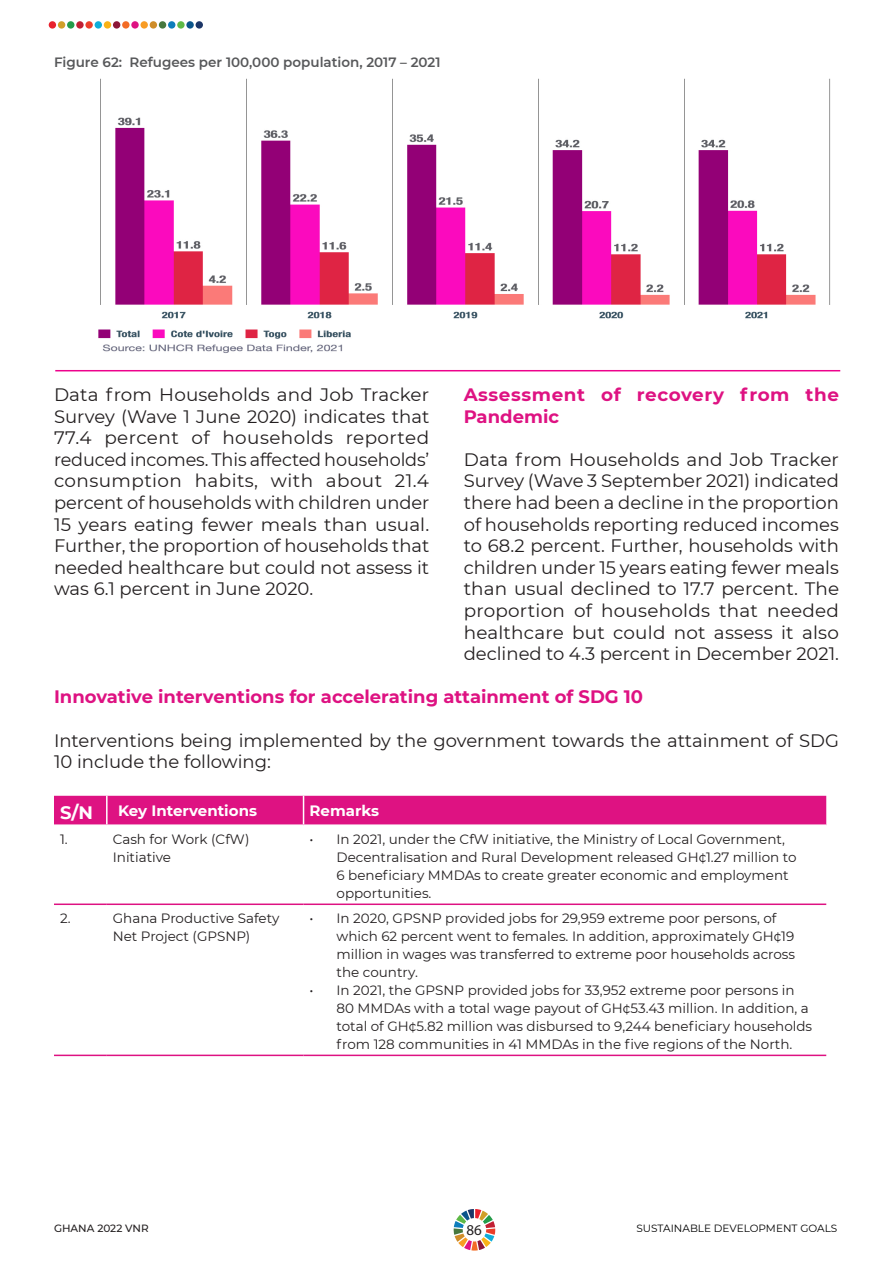
<style>
.page{position:relative;width:893px;height:1263px;background:#fff}
.page>*{position:absolute;margin:0;border:0;box-sizing:border-box;transform-origin:0 0}
.body_copy{font:18px/21.6px "Montserrat";color:#231f20;text-align:justify}
.single_column{font:18px/21.6px "Montserrat";color:#231f20}
.interventions{font:700 18px "Montserrat";color:#de1282}
.body_copy-2{font:700 18px/21.6px "Montserrat";letter-spacing:.03em;color:#de1282}
.body_copy-3{font:700 18px "Montserrat";color:#fff}
.t1{font:700 15px "Montserrat";color:#fff}
.t2{font:15px "Myriad Pro";color:#231f20}
.tables_N_figures{font:13.5px/18px "Montserrat";color:#231f20}
.tables_N_figures-2{font:600 13.5px "Montserrat";color:#57585a}
.t3{font:10.5px "Montserrat";color:#000}
.t4{font:500 10.5px "Montserrat";color:#231f20}
</style>
<div class="page">
<div style="left:49px;top:21px;width:7px;height:8px;background:#e8222e;border-radius:50%"></div>
<div style="left:58px;top:21px;width:7px;height:8px;background:#d09f29;border-radius:50%"></div>
<div style="left:67px;top:21px;width:7px;height:8px;background:#249b49;border-radius:50%"></div>
<div style="left:76px;top:21px;width:8px;height:8px;background:#c11f33;border-radius:50%"></div>
<div style="left:85px;top:21px;width:8px;height:8px;background:#ec3e2a;border-radius:50%"></div>
<div style="left:95px;top:21px;width:7px;height:8px;background:#10add9;border-radius:50%"></div>
<div style="left:104px;top:21px;width:7px;height:8px;background:#f9b317;border-radius:50%"></div>
<div style="left:113px;top:21px;width:7px;height:8px;background:#8d1738;border-radius:50%"></div>
<div style="left:122px;top:21px;width:8px;height:8px;background:#f36c26;border-radius:50%"></div>
<div style="left:131px;top:21px;width:8px;height:8px;background:#de1282;border-radius:50%"></div>
<div style="left:140px;top:21px;width:8px;height:8px;background:#f89c24;border-radius:50%"></div>
<div style="left:150px;top:21px;width:7px;height:8px;background:#cf8d29;border-radius:50%"></div>
<div style="left:159px;top:21px;width:7px;height:8px;background:#47783e;border-radius:50%"></div>
<div style="left:168px;top:21px;width:7px;height:8px;background:#0d7dbb;border-radius:50%"></div>
<div style="left:177px;top:21px;width:8px;height:8px;background:#5eb946;border-radius:50%"></div>
<div style="left:186px;top:21px;width:8px;height:8px;background:#0b558a;border-radius:50%"></div>
<div style="left:196px;top:21px;width:7px;height:8px;background:#1c3667;border-radius:50%"></div>
<svg style="left:454px;top:1209px;width:41px;height:41px"></svg>
<img style="left:98px;top:78px;width:733px;height:275px">
<hr style="left:54px;top:903px;width:53px;height:2px;background:#de1282">
<hr style="left:107px;top:903px;width:197px;height:2px;background:#de1282">
<hr style="left:304px;top:903px;width:522px;height:2px;background:#de1282">
<hr style="left:54px;top:1054px;width:53px;height:2px;background:#de1282">
<hr style="left:107px;top:1054px;width:197px;height:2px;background:#de1282">
<hr style="left:304px;top:1054px;width:522px;height:2px;background:#de1282">
<div style="left:54px;top:796px;width:772px;height:28px;background:#de1282"></div>
<hr style="left:55px;top:370px;width:785px;height:1px;background:#ed028c">
<p class="tables_N_figures-2" style="left:54px;top:53px;width:388px">Figure 62: Refugees per 100,000 population, 2017 – 2021</p>
<p class="body_copy" style="left:54px;top:383px;width:377px">Data from Households and Job Tracker Survey (Wave 1 June 2020) indicates that 77.4 percent of households reported reduced incomes. This affected households’ consumption habits, with about 21.4 percent of households with children under 15 years eating fewer meals than usual.<br>Further, the proportion of households that needed healthcare but could not assess it was 6.1 percent in June 2020.</p>
<p class="body_copy-2" style="left:464px;top:383px;width:377px">Assessment of recovery from the<br>Pandemic</p>
<p class="body_copy" style="left:464px;top:448px;width:377px">Data from Households and Job Tracker Survey (Wave 3 September 2021) indicated there had been a decline in the proportion of households reporting reduced incomes to 68.2 percent. Further, households with children under 15 years eating fewer meals than usual declined to 17.7 percent. The proportion of households that needed healthcare but could not assess it also declined to 4.3 percent in December 2021.</p>
<p class="interventions" style="left:54px;top:684px;width:591px">Innovative interventions for accelerating attainment of SDG 10</p>
<p class="single_column" style="left:54px;top:729px;width:786px">Interventions being implemented by the government towards the attainment of SDG<br>10 include the following:</p>
<p class="body_copy-3" style="left:60px;top:800px;width:35px">S/N</p>
<p class="t1" style="left:118px;top:800px;width:140px">Key Interventions</p>
<p class="t1" style="left:310px;top:800px;width:71px">Remarks</p>
<p class="tables_N_figures" style="left:60px;top:830px;width:9px">1.</p>
<p class="tables_N_figures" style="left:113px;top:830px;width:138px">Cash for Work (CfW)<br>Initiative</p>
<p class="tables_N_figures" style="left:337px;top:830px;width:462px;text-indent:-27px">• In 2021, under the CfW initiative, the Ministry of Local Government, Decentralisation and Rural Development released GH¢1.27 million to 6 beneficiary MMDAs to create greater economic and employment opportunities.</p>
<p class="tables_N_figures" style="left:60px;top:909px;width:12px">2.</p>
<p class="tables_N_figures" style="left:113px;top:909px;width:168px">Ghana Productive Safety<br>Net Project (GPSNP)</p>
<p class="tables_N_figures" style="left:337px;top:909px;width:460px;text-indent:-27px">• In 2020, GPSNP provided jobs for 29,959 extreme poor persons, of which 62 percent went to females. In addition, approximately GH¢19 million in wages was transferred to extreme poor households across the country.</p>
<p class="tables_N_figures" style="left:337px;top:981px;width:477px;text-indent:-27px">• In 2021, the GPSNP provided jobs for 33,952 extreme poor persons in 80 MMDAs with a total wage payout of GH¢53.43 million. In addition, a total of GH¢5.82 million was disbursed to 9,244 beneficiary households from 128 communities in 41 MMDAs in the five regions of the North.</p>
<p class="t4" style="left:54px;top:1221px;width:96px">GHANA 2022 VNR</p>
<p class="t2" style="left:466px;top:1220px;width:17px">86</p>
<p class="t3" style="left:636px;top:1221px;width:202px">SUSTAINABLE DEVELOPMENT GOALS</p>
</div>
